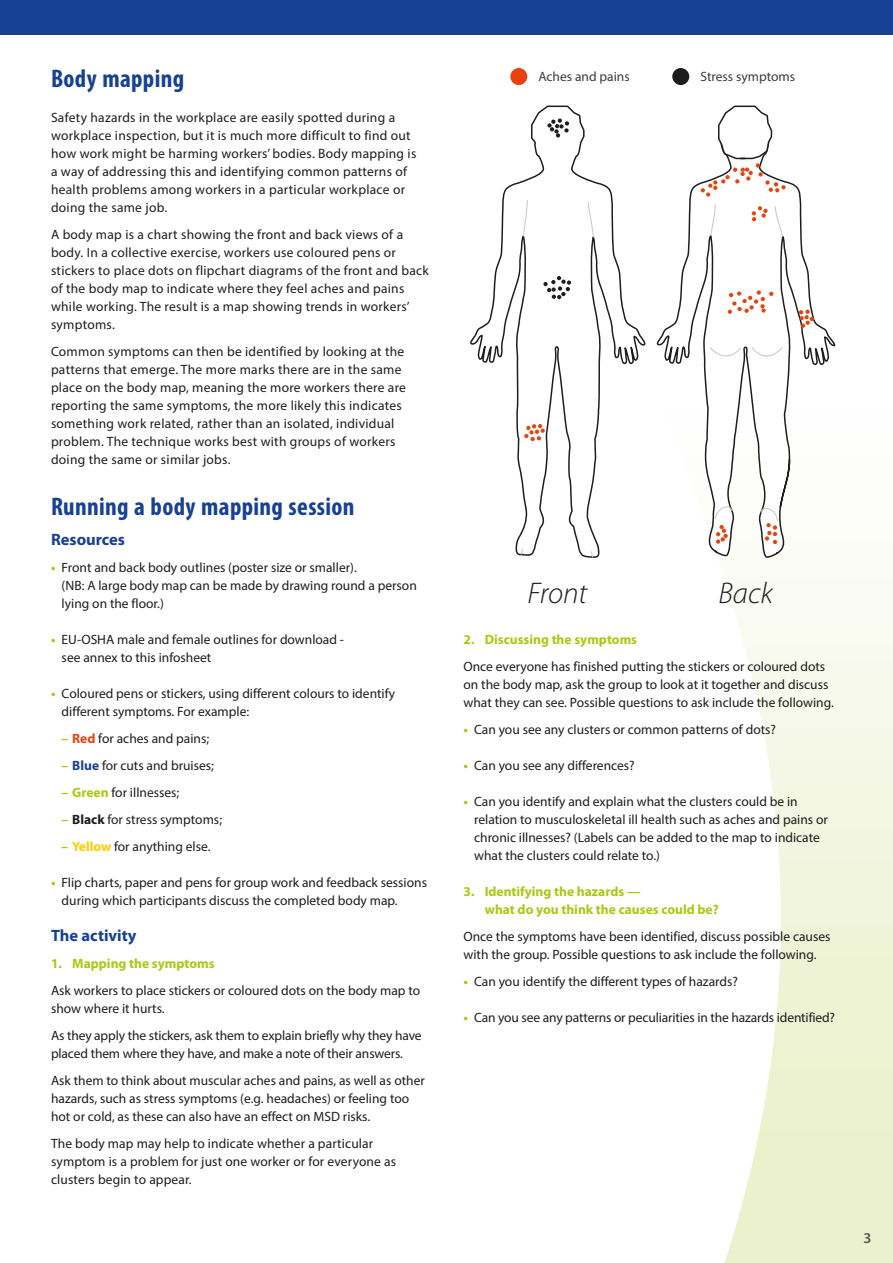
<style>
.page{position:relative;width:893px;height:1263px;background:#fff}
.page>*{position:absolute;margin:0;border:0;box-sizing:border-box;transform-origin:0 0}
.t1{font:italic 300 30px "Myriad Pro";color:#1d1d1b}
.t2{font:700 condensed 25.5px "Myriad Pro";letter-spacing:.015em;color:#164194}
.t3{font:700 16.5px "Myriad Pro";color:#164194}
.t4{font:600 15px "Myriad Pro";color:#575756}
.t5{font:13.5px/18px "Myriad Pro";color:#1d1d1b}
.t6{font:13.5px/18px "Myriad Pro";letter-spacing:.02em;color:#1d1d1b}
.t7{font:700 13.5px/18px "Myriad Pro";color:#aac811}
.t8{font:13.5px "Myriad Pro";color:#3c3c3b}
.s1{font-weight:700;color:#aac811}
.s2{font-weight:700;color:#e74310}
.s3{font-weight:700;color:#164194}
.s4{font-weight:700}
.s5{font-weight:700;color:#fc0}
</style>
<div class="page">
<svg style="left:724px;top:1049px;width:169px;height:214px"></svg>
<svg style="left:510px;top:68px;width:383px;height:981px"></svg>
<svg style="left:655px;top:88px;width:180px;height:489px"></svg>
<svg style="left:710px;top:204px;width:6px;height:32px"></svg>
<svg style="left:774px;top:206px;width:10px;height:31px"></svg>
<svg style="left:709px;top:347px;width:33px;height:19px"></svg>
<svg style="left:751px;top:347px;width:31px;height:19px"></svg>
<svg style="left:715px;top:502px;width:18px;height:17px"></svg>
<svg style="left:470px;top:105px;width:177px;height:453px"></svg>
<svg style="left:523px;top:200px;width:5px;height:37px"></svg>
<svg style="left:588px;top:201px;width:6px;height:37px"></svg>
<svg style="left:520px;top:548px;width:3px;height:7px"></svg>
<svg style="left:591px;top:551px;width:2px;height:7px"></svg>
<svg style="left:524px;top:424px;width:21px;height:17px"></svg>
<svg style="left:760px;top:504px;width:18px;height:40px"></svg>
<svg style="left:716px;top:525px;width:12px;height:19px"></svg>
<svg style="left:799px;top:310px;width:15px;height:18px"></svg>
<svg style="left:728px;top:290px;width:45px;height:24px"></svg>
<svg style="left:752px;top:206px;width:16px;height:15px"></svg>
<svg style="left:701px;top:105px;width:85px;height:92px"></svg>
<svg style="left:543px;top:276px;width:28px;height:23px"></svg>
<svg style="left:547px;top:118px;width:22px;height:20px"></svg>
<div style="left:510px;top:68px;width:17px;height:17px;background:#e74310;border-radius:50%"></div>
<div style="left:672px;top:68px;width:17px;height:17px;background:#1d1d1b;border-radius:50%"></div>
<div style="left:0;top:0;width:893px;height:35px;background:#164194"></div>
<h2 class="t2" style="left:51px;top:63px;width:135px">Body mapping</h2>
<p class="t6" style="left:51px;top:108px;width:367px">Safety hazards in the workplace are easily spotted during a workplace inspection, but it is much more difficult to find out how work might be harming workers’ bodies. Body mapping is a way of addressing this and identifying common patterns of health problems among workers in a particular workplace or doing the same job.</p>
<p class="t6" style="left:51px;top:225px;width:379px">A body map is a chart showing the front and back views of a body. In a collective exercise, workers use coloured pens or stickers to place dots on flipchart diagrams of the front and back of the body map to indicate where they feel aches and pains while working. The result is a map showing trends in workers’ symptoms.</p>
<p class="t6" style="left:51px;top:342px;width:356px">Common symptoms can then be identified by looking at the patterns that emerge. The more marks there are in the same place on the body map, meaning the more workers there are reporting the same symptoms, the more likely this indicates something work related, rather than an isolated, individual problem. The technique works best with groups of workers doing the same or similar jobs.</p>
<h2 class="t2" style="left:51px;top:491px;width:305px">Running a body mapping session</h2>
<p class="t3" style="left:51px;top:530px;width:76px">Resources</p>
<p class="t5" style="left:62px;top:558px;width:357px;text-indent:-11px"><span class="s1">•</span> Front and back body outlines (poster size or smaller).<br>(NB: A large body map can be made by drawing round a person lying on the floor.)</p>
<p class="t5" style="left:62px;top:630px;width:284px;text-indent:-11px"><span class="s1">•</span> EU-OSHA male and female outlines for download - see annex to this infosheet</p>
<p class="t5" style="left:62px;top:684px;width:335px;text-indent:-11px"><span class="s1">•</span> Coloured pens or stickers, using different colours to identify different symptoms. For example:</p>
<p class="t5" style="left:62px;top:729px;width:149px"><span class="s1">–</span> <span class="s2">Red</span> for aches and pains;</p>
<p class="t5" style="left:62px;top:756px;width:154px"><span class="s1">–</span> <span class="s3">Blue</span> for cuts and bruises;</p>
<p class="t5" style="left:62px;top:783px;width:119px"><span class="s1">– Green</span> for illnesses;</p>
<p class="t5" style="left:62px;top:810px;width:162px"><span class="s1">–</span> <span class="s4">Black</span> for stress symptoms;</p>
<p class="t5" style="left:62px;top:837px;width:150px"><span class="s1">–</span> <span class="s5">Yellow</span> for anything else.</p>
<p class="t5" style="left:62px;top:873px;width:367px;text-indent:-11px"><span class="s1">•</span> Flip charts, paper and pens for group work and feedback sessions during which participants discuss the completed body map.</p>
<p class="t3" style="left:51px;top:926px;width:87px">The activity</p>
<p class="t7" style="left:51px;top:955px;width:165px">1. Mapping the symptoms</p>
<p class="t5" style="left:51px;top:981px;width:371px">Ask workers to place stickers or coloured dots on the body map to show where it hurts.</p>
<p class="t5" style="left:51px;top:1026px;width:372px">As they apply the stickers, ask them to explain briefly why they have placed them where they have, and make a note of their answers.</p>
<p class="t5" style="left:51px;top:1071px;width:375px">Ask them to think about muscular aches and pains, as well as other hazards, such as stress symptoms (e.g. headaches) or feeling too hot or cold, as these can also have an effect on MSD risks.</p>
<p class="t5" style="left:51px;top:1134px;width:347px">The body map may help to indicate whether a particular symptom is a problem for just one worker or for everyone as clusters begin to appear.</p>
<p class="t8" style="left:538px;top:68px;width:93px">Aches and pains</p>
<p class="t8" style="left:700px;top:68px;width:96px">Stress symptoms</p>
<h1 class="t1" style="left:527px;top:577px;width:61px">Front</h1>
<h1 class="t1" style="left:718px;top:577px;width:56px">Back</h1>
<p class="t7" style="left:463px;top:631px;width:175px">2. Discussing the symptoms</p>
<p class="t5" style="left:463px;top:657px;width:372px">Once everyone has finished putting the stickers or coloured dots on the body map, ask the group to look at it together and discuss what they can see. Possible questions to ask include the following.</p>
<p class="t5" style="left:463px;top:720px;width:314px"><span class="s1">•</span> Can you see any clusters or common patterns of dots?</p>
<p class="t5" style="left:463px;top:756px;width:173px"><span class="s1">•</span> Can you see any differences?</p>
<p class="t5" style="left:474px;top:792px;width:355px;text-indent:-11px"><span class="s1">•</span> Can you identify and explain what the clusters could be in relation to musculoskeletal ill health such as aches and pains or chronic illnesses? (Labels can be added to the map to indicate what the clusters could relate to.)</p>
<p class="t7" style="left:485px;top:883px;width:235px;text-indent:-21px">3. Identifying the hazards —<br>what do you think the causes could be?</p>
<p class="t5" style="left:463px;top:927px;width:368px">Once the symptoms have been identified, discuss possible causes with the group. Possible questions to ask include the following.</p>
<p class="t5" style="left:463px;top:972px;width:276px"><span class="s1">•</span> Can you identify the different types of hazards?</p>
<p class="t5" style="left:463px;top:1008px;width:373px"><span class="s1">•</span> Can you see any patterns or peculiarities in the hazards identified?</p>
<p class="t4" style="left:863px;top:1228px;width:10px">3</p>
</div>
